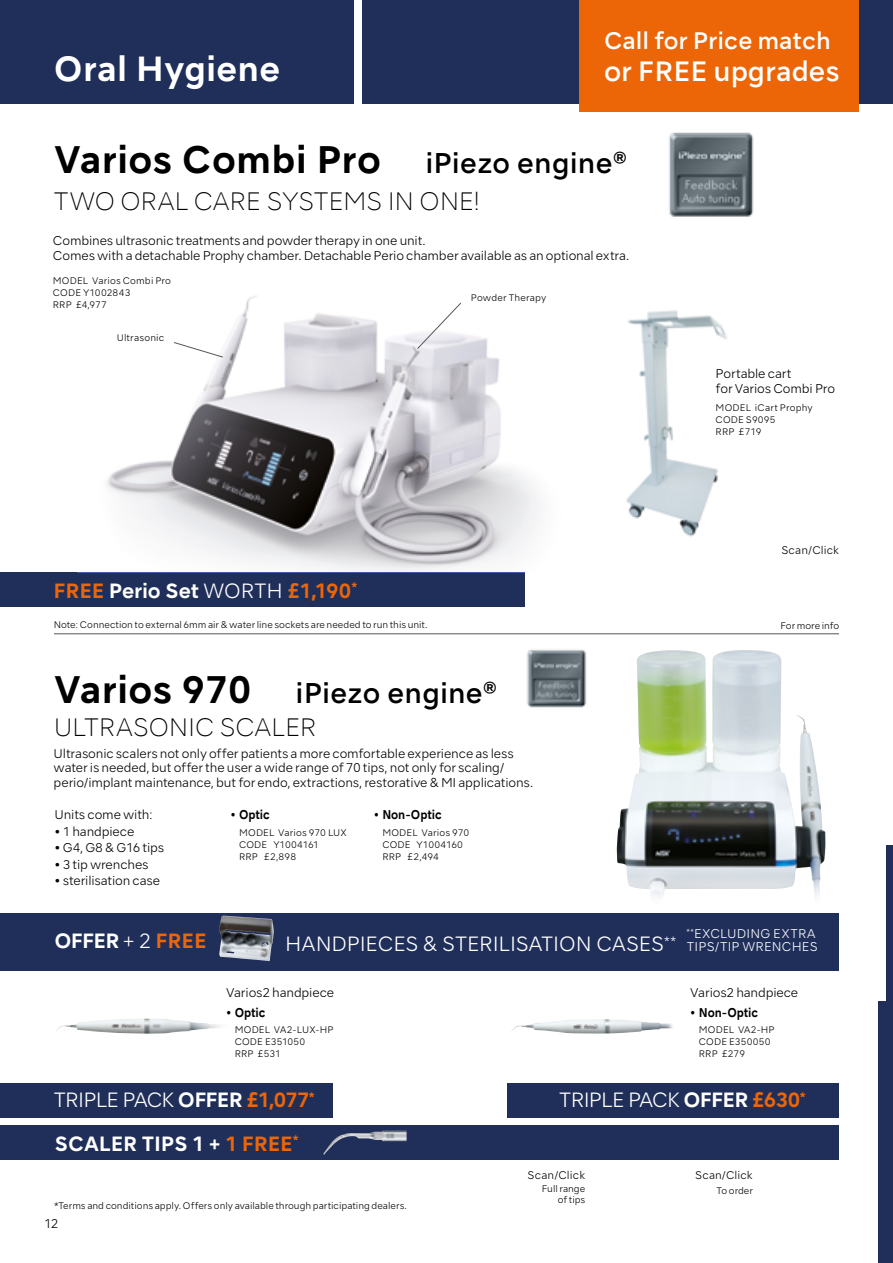
<style>
.page{position:relative;width:893px;height:1263px;background:#fff}
.page>*{position:absolute;margin:0;border:0;box-sizing:border-box;transform-origin:0 0}
.t1{font:700 36.3px "NSKTSRE";letter-spacing:.005em;color:#000}
.t2{font:700 33px "NSKTSRE";letter-spacing:.01em;color:#fff}
.t3{font:500 27px "NSKTSRE";letter-spacing:.005em;color:#000}
.t4{font:500 26.4px "NSKTSRE";color:#fff}
.t5{font:200 24px "NSKTSRE";letter-spacing:-.005em;color:#000}
.t6{font:500 22.65px "NSKTSRE";color:#fff}
.t7{font:300 19.5px "NSKTSRE";letter-spacing:-.045em;color:#fff}
.t8{font:300 19.5px "NSKTSRE";letter-spacing:-.015em;color:#fff}
.t9{font:700 19.5px "NSKTSRE";letter-spacing:-.005em;color:#ec6608}
.t10{font:700 19.5px "NSKTSRE";letter-spacing:-.01em;color:#fff}
.t11{font:700 19.5px "NSKTSRE";letter-spacing:-.035em;color:#fff}
.t12{font:300 12px/14.2px "NSKTSRE";letter-spacing:-.01em;color:#000}
.t13{font:700 12px "NSKTSRE";letter-spacing:-.01em;color:#000;scale:.9 1}
.t14{font:300 12px/13.5px "NSKTSRE";letter-spacing:.015em;color:#fff}
.t15{font:300 10.5px "NSKTSRE";letter-spacing:.015em;color:#000}
.t16{font:300 9px/12px "NSKTSRE";letter-spacing:.005em;color:#000}
.s1{font-weight:500;font-size:27px}
.s2{color:#fff}
.s3{font-weight:300;color:#fff}
.s4{font-weight:700;font-size:36.3px}
.s5{font-weight:300}
.s6{color:#ec6608}
.s7{font-weight:700}
.s8{font-weight:700;color:#ec6608}
</style>
<div class="page">
<div style="left:0;top:0;width:893px;height:104px;background:#202f5a"></div>
<img style="left:626px;top:310px;width:101px;height:227px">
<img style="left:78px;top:296px;width:461px;height:277px">
<img style="left:669px;top:132px;width:85px;height:85px">
<div style="left:0;top:1126px;width:839px;height:34px;background:#202f5a"></div>
<div style="left:0;top:913px;width:839px;height:57px;background:#202f5a"></div>
<img style="left:526px;top:649px;width:61px;height:59px">
<img style="left:617px;top:650px;width:208px;height:247px">
<img style="left:57px;top:1018px;width:163px;height:16px">
<img style="left:511px;top:1019px;width:162px;height:15px">
<div style="left:0;top:1083px;width:332px;height:34px;background:#202f5a"></div>
<div style="left:507px;top:1083px;width:332px;height:34px;background:#202f5a"></div>
<hr style="left:54px;top:633px;width:785px;height:1px;background:#575756">
<img style="left:219px;top:916px;width:55px;height:45px">
<img style="left:323px;top:1131px;width:84px;height:23px">
<svg style="left:173px;top:342px;width:50px;height:16px"></svg>
<svg style="left:417px;top:302px;width:44px;height:47px"></svg>
<div style="left:354px;top:0;width:7px;height:111px;background:#fff"></div>
<div style="left:0;top:573px;width:525px;height:34px;background:#202f5a"></div>
<div style="left:886px;top:845px;width:7px;height:163px;background:#202f5a"></div>
<div style="left:878px;top:1002px;width:15px;height:261px;background:#202f5a"></div>
<div style="left:580px;top:0;width:279px;height:111px;background:#ec6608"></div>
<h2 class="t2" style="left:54px;top:46px;width:228px">Oral Hygiene</h2>
<h3 class="t6" style="left:604px;top:25px;width:228px">Call for Price match</h3>
<h3 class="t4" style="left:604px;top:53px;width:237px">or FREE upgrades</h3>
<h1 class="t1" style="left:55px;top:135px;width:575px">Varios Combi Pro <span class="s1">iPiezo engine®</span></h1>
<h3 class="t5" style="left:54px;top:185px;width:427px">TWO ORAL CARE SYSTEMS IN ONE!</h3>
<p class="t12" style="left:53px;top:234px;width:578px">Combines ultrasonic treatments and powder therapy in one unit.<br>Comes with a detachable Prophy chamber. Detachable Perio chamber available as an optional extra.</p>
<p class="t16" style="left:53px;top:274px;width:120px">MODEL Varios Combi Pro<br>CODE Y1002843<br>RRP £4,977</p>
<p class="t16" style="left:117px;top:331px;width:49px">Ultrasonic</p>
<p class="t16" style="left:471px;top:292px;width:77px">Powder Therapy</p>
<p class="t12" style="left:716px;top:367px;width:121px">Portable cart<br>for Varios Combi Pro</p>
<p class="t16" style="left:716px;top:402px;width:99px">MODEL iCart Prophy<br>CODE S9095<br>RRP £719</p>
<h3 class="t9" style="left:53px;top:577px;width:305px">FREE <span class="s2">Perio Set</span> <span class="s3">WORTH</span> £1,190<sup>*</sup></h3>
<p class="t16" style="left:54px;top:619px;width:375px">Note: Connection to external 6mm air &amp; water line sockets are needed to run this unit.</p>
<p class="t15" style="left:781px;top:543px;width:59px">Scan/Click</p>
<p class="t16" style="left:780px;top:619px;width:60px">For more info</p>
<h3 class="t3" style="left:54px;top:675px;width:446px"><span class="s4">Varios 970</span> iPiezo engine®</h3>
<h3 class="t5" style="left:54px;top:711px;width:264px">ULTRASONIC SCALER</h3>
<p class="t12" style="left:54px;top:746px;width:481px">Ultrasonic scalers not only offer patients a more comfortable experience as less water is needed, but offer the user a wide range of 70 tips, not only for scaling/ perio/implant maintenance, but for endo, extractions, restorative &amp; MI applications.</p>
<p class="t12" style="left:55px;top:808px;width:100px">Units come with:</p>
<p class="t12" style="left:55px;top:824px;width:81px">• 1 handpiece</p>
<p class="t12" style="left:55px;top:841px;width:111px">• G4, G8 &amp; G16 tips</p>
<p class="t12" style="left:55px;top:857px;width:96px">• 3 tip wrenches</p>
<p class="t12" style="left:55px;top:874px;width:107px">• sterilisation case</p>
<p class="t13" style="left:231px;top:807px;width:45px">• Optic</p>
<p class="t16" style="left:239px;top:827px;width:109px">MODEL Varios 970 LUX<br>CODE Y1004161<br>RRP £2,898</p>
<p class="t13" style="left:374px;top:807px;width:77px">• Non-Optic</p>
<p class="t16" style="left:382px;top:827px;width:89px">MODEL Varios 970<br>CODE Y1004160<br>RRP £2,494</p>
<h3 class="t11" style="left:54px;top:927px;width:154px">OFFER <span class="s5">+ 2</span> <span class="s6">FREE</span></h3>
<h3 class="t8" style="left:285px;top:931px;width:392px">HANDPIECES &amp; STERILISATION CASES<sup>**</sup></h3>
<p class="t14" style="left:686px;top:926px;width:133px"><sup>**</sup>EXCLUDING EXTRA<br>TIPS/TIP WRENCHES</p>
<p class="t12" style="left:226px;top:985px;width:109px">Varios2 handpiece</p>
<p class="t13" style="left:226px;top:1004px;width:45px">• Optic</p>
<p class="t16" style="left:235px;top:1024px;width:100px">MODEL VA2-LUX-HP<br>CODE E351050<br>RRP £531</p>
<p class="t12" style="left:690px;top:985px;width:109px">Varios2 handpiece</p>
<p class="t13" style="left:690px;top:1004px;width:77px">• Non-Optic</p>
<p class="t16" style="left:699px;top:1024px;width:77px">MODEL VA2-HP<br>CODE E350050<br>RRP £279</p>
<h3 class="t7" style="left:54px;top:1087px;width:262px">TRIPLE PACK <span class="s7">OFFER</span> <span class="s8">£1,077</span><sup>*</sup></h3>
<h3 class="t7" style="left:559px;top:1087px;width:248px">TRIPLE PACK <span class="s7">OFFER</span> <span class="s8">£630</span><sup>*</sup></h3>
<h3 class="t10" style="left:55px;top:1130px;width:246px">SCALER TIPS 1 + <span class="s6">1 FREE</span><sup>*</sup></h3>
<p class="t16" style="left:54px;top:1199px;width:354px">*Terms and conditions apply. Offers only available through participating dealers.</p>
<p class="t12" style="left:44px;top:1216px;width:16px">12</p>
<p class="t15" style="left:527px;top:1168px;width:59px">Scan/Click</p>
<p class="t16" style="left:542px;top:1183px;width:45px;line-height:10.8px;text-align:right">Full range of tips</p>
<p class="t15" style="left:695px;top:1168px;width:59px">Scan/Click</p>
<p class="t16" style="left:717px;top:1184px;width:38px">To order</p>
</div>
